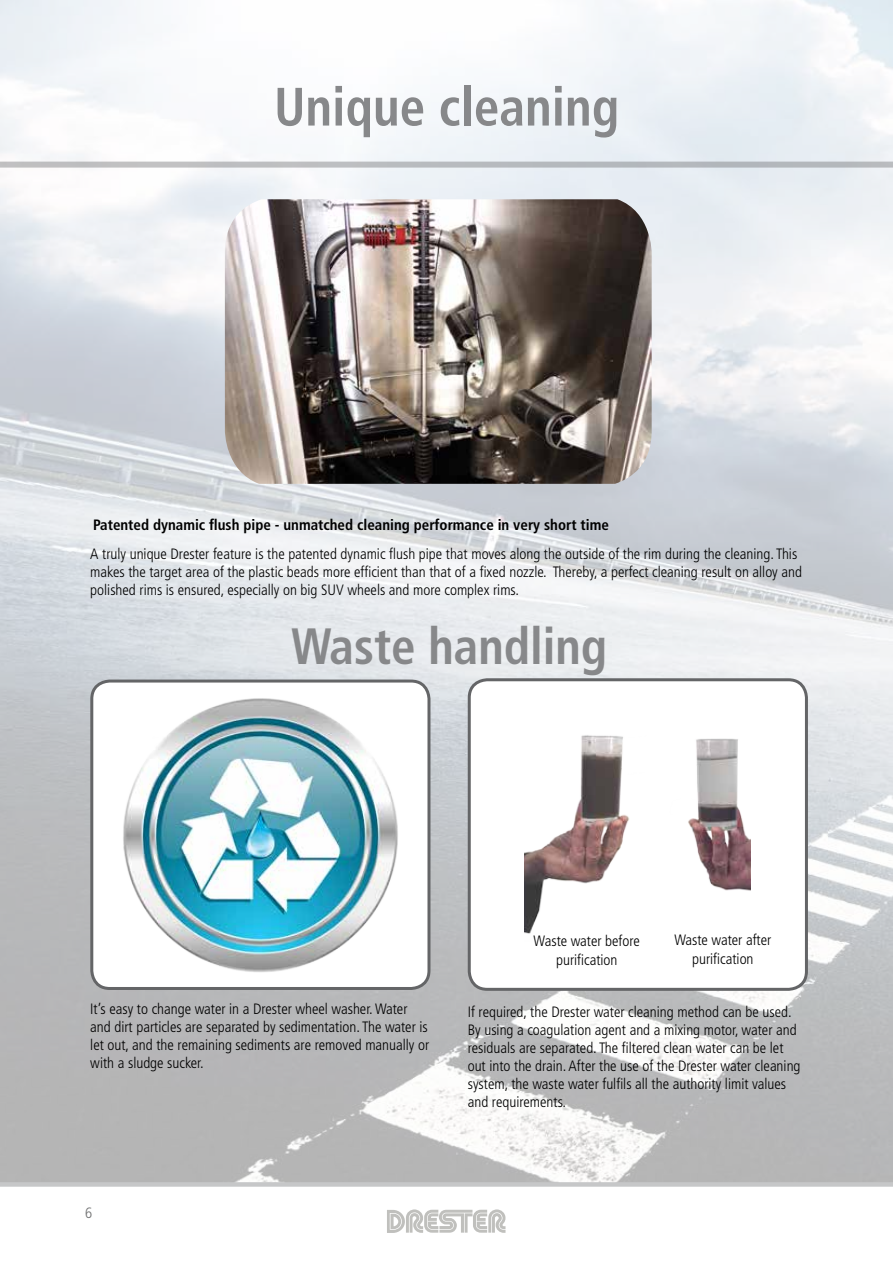
<style>
.page{position:relative;width:893px;height:1263px;background:#fff}
.page>*{position:absolute;margin:0;border:0;box-sizing:border-box;transform-origin:0 0}
.t1{font:700 condensed 54px "Frutiger LT Std";color:#87888a;scale:.95 1}
.t2{font:700 condensed 51px "Frutiger LT Std";color:#87888a;scale:.96 1}
.t3{font:300 condensed 15px/18px "Frutiger LT Std";color:#000}
.t4{font:700 condensed 15px "Frutiger LT Std";color:#000}
.t5{font:300 condensed 15px "Frutiger LT Std";color:#707172}
</style>
<div class="page">
<svg style="left:387px;top:1209px;width:118px;height:24px"></svg>
<img style="left:0;top:0;width:893px;height:1182px">
<div style="left:469px;top:680px;width:337px;height:309px;background:#fff;border-radius:18px"></div>
<div style="left:468px;top:678px;width:340px;height:313px;border:3px solid #646567;border-radius:18px"></div>
<div style="left:92px;top:681px;width:337px;height:307px;background:#fff;border-radius:18px"></div>
<img style="left:123px;top:698px;width:275px;height:274px">
<div style="left:90px;top:679px;width:340px;height:311px;border:3px solid #646567;border-radius:18px"></div>
<img style="left:688px;top:738px;width:62px;height:153px">
<img style="left:524px;top:735px;width:106px;height:199px">
<img style="left:225px;top:199px;width:427px;height:285px">
<div style="left:0;top:1182px;width:893px;height:5px;background:#c6c7c8"></div>
<div style="left:0;top:162px;width:893px;height:6px;background:#b8bbbf"></div>
<h1 class="t1" style="left:274px;top:75px;width:365px">Unique cleaning</h1>
<p class="t4" style="left:93px;top:516px;width:517px">Patented dynamic flush pipe - unmatched cleaning performance in very short time</p>
<p class="t3" style="left:90px;top:545px;width:713px">A truly unique Drester feature is the patented dynamic flush pipe that moves along the outside of the rim during the cleaning. This makes the target area of the plastic beads more efficient than that of a fixed nozzle. Thereby, a perfect cleaning result on alloy and polished rims is ensured, especially on big SUV wheels and more complex rims.</p>
<h2 class="t2" style="left:291px;top:616px;width:331px">Waste handling</h2>
<p class="t3" style="left:90px;top:1000px;width:340px">It’s easy to change water in a Drester wheel washer. Water and dirt particles are separated by sedimentation. The water is let out, and the remaining sediments are removed manually or with a sludge sucker.</p>
<p class="t5" style="left:85px;top:1205px;width:9px">6</p>
<p class="t3" style="left:534px;top:931px;width:108px;line-height:19.5px;text-align:center">Waste water before purification</p>
<p class="t3" style="left:674px;top:930px;width:98px;line-height:19.5px;text-align:center">Waste water after purification</p>
<p class="t3" style="left:468px;top:1002px;width:334px">If required, the Drester water cleaning method can be used.<br>By using a coagulation agent and a mixing motor, water and residuals are separated. The filtered clean water can be let out into the drain. After the use of the Drester water cleaning system, the waste water fulfils all the authority limit values and requirements.</p>
</div>
